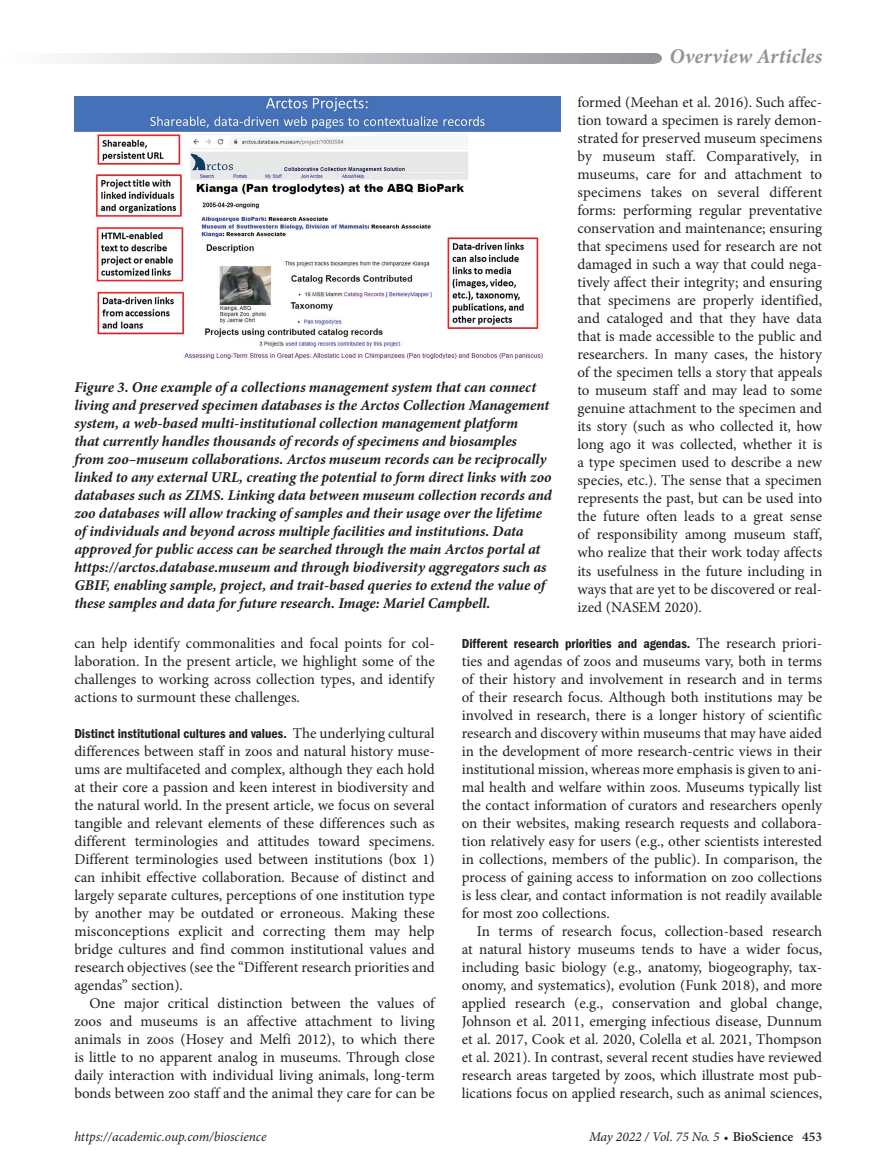
<style>
.page{position:relative;width:894px;height:1174px;background:#fff}
.page>*{position:absolute;margin:0;border:0;box-sizing:border-box;transform-origin:0 0}
.t1{font:italic 700 21px "Minion Pro";letter-spacing:.005em;color:#939598}
.Para{font:15px/18px "Minion Pro";color:#231f20;text-align:justify}
.FigCaption{font:italic 700 15px/18px "Minion Pro";letter-spacing:-.005em;color:#231f20}
.ParaFL{font:15px/18px "Minion Pro";color:#231f20;text-align:justify}
.t2{font:13.5px "ITC Franklin Gothic Std Dm Cd";color:#231f20}
.t3{font:italic 13.5px "Minion Pro";letter-spacing:-.005em;color:#231f20}
.s1{font-family:"Minion Pro";font-size:15px}
.s2{font-weight:600;font-style:normal;font-size:12px}
.s3{font-weight:600;font-style:normal}
</style>
<div class="page">
<svg style="left:72px;top:53px;width:580px;height:11px;background:#c5c6c9"></svg>
<div style="left:648px;top:53px;width:13px;height:11px;background:#939598;border-radius:50%"></div>
<img style="left:74px;top:96px;width:486px;height:263px">
<h1 class="t1" style="left:669px;top:41px;width:154px">Overview Articles</h1>
<p class="Para" style="left:577px;top:94px;width:246px">formed (Meehan et al. 2016). Such affec&shy;tion toward a specimen is rarely demon&shy;strated for preserved museum specimens by museum staff. Comparatively, in museums, care for and attachment to specimens takes on several different forms: performing regular preventative conservation and maintenance; ensuring that specimens used for research are not damaged in such a way that could nega&shy;tively affect their integrity; and ensuring that specimens are properly identified, and cataloged and that they have data that is made accessible to the public and researchers. In many cases, the history of the specimen tells a story that appeals to museum staff and may lead to some genuine attachment to the specimen and its story (such as who collected it, how long ago it was collected, whether it is a type specimen used to describe a new species, etc.). The sense that a specimen represents the past, but can be used into the future often leads to a great sense of responsibility among museum staff, who realize that their work today affects its usefulness in the future including in ways that are yet to be discovered or real&shy;ized (NASEM 2020).</p>
<h2 class="t2" style="left:461px;top:635px;width:362px">Different research priorities and agendas. <span class="s1">The research priori-</span></h2>
<h2 class="Para" style="left:461px;top:652px;width:362px">ties and agendas of zoos and museums vary, both in terms of their history and involvement in research and in terms of their research focus. Although both institutions may be involved in research, there is a longer history of scientific research and discovery within museums that may have aided in the development of more research-centric views in their institutional mission, whereas more emphasis is given to ani&shy;mal health and welfare within zoos. Museums typically list the contact information of curators and researchers openly on their websites, making research requests and collabora&shy;tion relatively easy for users (e.g., other scientists interested in collections, members of the public). In comparison, the process of gaining access to information on zoo collections is less clear, and contact information is not readily available for most zoo collections.</h2>
<p class="Para" style="left:461px;top:922px;width:362px;text-indent:15px">In terms of research focus, collection-based research at natural history museums tends to have a wider focus, including basic biology (e.g., anatomy, biogeography, tax&shy;onomy, and systematics), evolution (Funk 2018), and more applied research (e.g., conservation and global change, Johnson et al. 2011, emerging infectious disease, Dunnum et al. 2017, Cook et al. 2020, Colella et al. 2021, Thompson et al. 2021). In contrast, several recent studies have reviewed research areas targeted by zoos, which illustrate most pub&shy;lications focus on applied research, such as animal sciences,</p>
<p class="FigCaption" style="left:74px;top:378px;width:479px">Figure 3. One example of a collections management system that can connect living and preserved specimen databases is the Arctos Collection Management system, a web-based multi-institutional collection management platform<br>that currently handles thousands of records of specimens and biosamples<br>from zoo–museum collaborations. Arctos museum records can be reciprocally linked to any external URL, creating the potential to form direct links with zoo databases such as ZIMS. Linking data between museum collection records and zoo databases will allow tracking of samples and their usage over the lifetime of individuals and beyond across multiple facilities and institutions. Data approved for public access can be searched through the main Arctos portal at https://arctos.database.museum and through biodiversity aggregators such as GBIF, enabling sample, project, and trait-based queries to extend the value of these samples and data for future research. Image: Mariel Campbell.</p>
<p class="ParaFL" style="left:74px;top:634px;width:362px">can help identify commonalities and focal points for col&shy;laboration. In the present article, we highlight some of the challenges to working across collection types, and identify actions to surmount these challenges.</p>
<h2 class="t2" style="left:74px;top:725px;width:362px">Distinct institutional cultures and values. <span class="s1">The underlying cultural</span></h2>
<h2 class="Para" style="left:74px;top:742px;width:362px">differences between staff in zoos and natural history muse&shy;ums are multifaceted and complex, although they each hold at their core a passion and keen interest in biodiversity and the natural world. In the present article, we focus on several tangible and relevant elements of these differences such as different terminologies and attitudes toward specimens.<br>Different terminologies used between institutions (box 1) can inhibit effective collaboration. Because of distinct and largely separate cultures, perceptions of one institution type by another may be outdated or erroneous. Making these misconceptions explicit and correcting them may help bridge cultures and find common institutional values and research objectives (see the “Different research priorities and agendas” section).</h2>
<p class="Para" style="left:74px;top:994px;width:362px;text-indent:15px">One major critical distinction between the values of zoos and museums is an affective attachment to living animals in zoos (Hosey and Melfi 2012), to which there is little to no apparent analog in museums. Through close daily interaction with individual living animals, long-term bonds between zoo staff and the animal they care for can be</p>
<p class="t3" style="left:74px;top:1127px;width:193px">https://academic.oup.com/bioscience</p>
<p class="t3" style="left:588px;top:1127px;width:234px">May 2022 / Vol. 75 No. 5 <span class="s2">•</span> <span class="s3">BioScience 453</span></p>
</div>
